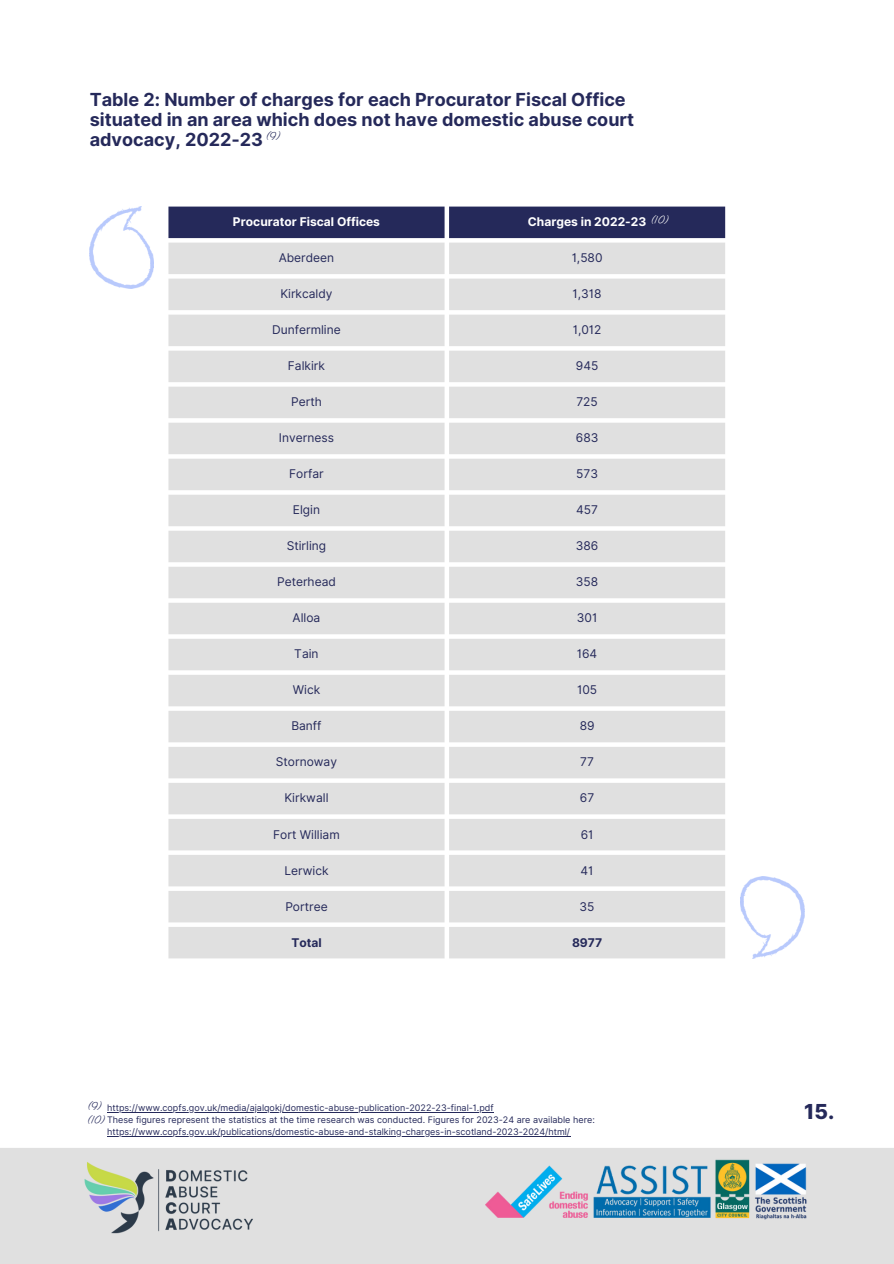
<style>
.page{position:relative;width:894px;height:1264px;background:#fff}
.page>*{position:absolute;margin:0;border:0;box-sizing:border-box;transform-origin:0 0}
.t1{font:800 20.7px "Inter";color:#25295a}
.t2{font:700 18px/20.2px "Inter";color:#25295a}
.t3{font:12px "Inter";color:#25295a}
.t4{font:700 12px "Inter";color:#fff}
.t5{font:12px "Grape Nuts";color:#25295a}
.t6{font:700 12px "Inter";color:#25295a}
.t7{font:12px "Grape Nuts";color:#fff}
.t8{font:9px "Inter";color:#25295a}
</style>
<div class="page">
<div style="left:0;top:1148px;width:893px;height:115px;background:#e0e0e0"></div>
<img style="left:79px;top:1152px;width:189px;height:90px">
<img style="left:474px;top:1148px;width:371px;height:91px">
<div style="left:168px;top:206px;width:557px;height:32px;background:#25295a"></div>
<svg style="left:168px;top:242px;width:557px;height:716px;background:#e3e3e3"></svg>
<img style="left:90px;top:206px;width:64px;height:83px">
<hr style="left:107px;top:1112px;width:386px;height:1px;background:#25295a">
<hr style="left:107px;top:1136px;width:463px;height:1px;background:#25295a">
<img style="left:740px;top:876px;width:64px;height:82px">
<p class="t2" style="left:90px;top:89px;width:546px">Table 2: Number of charges for each Procurator Fiscal Office situated in an area which does not have domestic abuse court advocacy, 2022-23</p>
<p class="t5" style="left:266px;top:128px;width:16px">(9)</p>
<p class="t7" style="left:650px;top:212px;width:20px">(10)</p>
<h2 class="t4" style="left:233px;top:215px;width:148px">Procurator Fiscal Offices</h2>
<h3 class="t4" style="left:527px;top:215px;width:120px">Charges in 2022-23</h3>
<p class="t3" style="left:278px;top:251px;width:57px">Aberdeen</p>
<p class="t3" style="left:571px;top:251px;width:32px">1,580</p>
<p class="t3" style="left:280px;top:287px;width:54px">Kirkcaldy</p>
<p class="t3" style="left:572px;top:287px;width:30px">1,318</p>
<p class="t3" style="left:272px;top:323px;width:70px">Dunfermline</p>
<p class="t3" style="left:572px;top:323px;width:30px">1,012</p>
<p class="t3" style="left:288px;top:359px;width:39px">Falkirk</p>
<p class="t3" style="left:575px;top:359px;width:24px">945</p>
<p class="t3" style="left:291px;top:395px;width:32px">Perth</p>
<p class="t3" style="left:576px;top:395px;width:23px">725</p>
<p class="t3" style="left:279px;top:431px;width:57px">Inverness</p>
<p class="t3" style="left:575px;top:431px;width:24px">683</p>
<p class="t3" style="left:289px;top:467px;width:36px">Forfar</p>
<p class="t3" style="left:576px;top:467px;width:23px">573</p>
<p class="t3" style="left:293px;top:503px;width:29px">Elgin</p>
<p class="t3" style="left:576px;top:503px;width:23px">457</p>
<p class="t3" style="left:287px;top:539px;width:41px">Stirling</p>
<p class="t3" style="left:575px;top:539px;width:24px">386</p>
<p class="t3" style="left:277px;top:575px;width:60px">Peterhead</p>
<p class="t3" style="left:575px;top:575px;width:24px">358</p>
<p class="t3" style="left:292px;top:611px;width:29px">Alloa</p>
<p class="t3" style="left:576px;top:611px;width:22px">301</p>
<p class="t3" style="left:294px;top:647px;width:26px">Tain</p>
<p class="t3" style="left:576px;top:647px;width:22px">164</p>
<p class="t3" style="left:293px;top:683px;width:29px">Wick</p>
<p class="t3" style="left:577px;top:683px;width:22px">105</p>
<p class="t3" style="left:291px;top:719px;width:32px">Banff</p>
<p class="t3" style="left:579px;top:719px;width:16px">89</p>
<p class="t3" style="left:276px;top:755px;width:63px">Stornoway</p>
<p class="t3" style="left:580px;top:755px;width:15px">77</p>
<p class="t3" style="left:284px;top:791px;width:46px">Kirkwall</p>
<p class="t3" style="left:579px;top:791px;width:16px">67</p>
<p class="t3" style="left:273px;top:827px;width:68px">Fort William</p>
<p class="t3" style="left:580px;top:827px;width:14px">61</p>
<p class="t3" style="left:284px;top:863px;width:46px">Lerwick</p>
<p class="t3" style="left:580px;top:863px;width:14px">41</p>
<p class="t3" style="left:285px;top:899px;width:44px">Portree</p>
<p class="t3" style="left:579px;top:899px;width:16px">35</p>
<p class="t6" style="left:291px;top:935px;width:32px">Total</p>
<p class="t6" style="left:572px;top:935px;width:32px">8977</p>
<h3 class="t5" style="left:87px;top:1098px;width:16px">(9)</h3>
<p class="t5" style="left:87px;top:1112px;width:20px">(10)</p>
<h3 class="t8" style="left:107px;top:1102px;width:388px">https://www.copfs.gov.uk/media/ajalqokj/domestic-abuse-publication-2022-23-final-1.pdf</h3>
<p class="t8" style="left:107px;top:1114px;width:489px">These figures represent the statistics at the time research was conducted. Figures for 2023-24 are available here:</p>
<h3 class="t8" style="left:107px;top:1126px;width:464px">https://www.copfs.gov.uk/publications/domestic-abuse-and-stalking-charges-in-scotland-2023-2024/html/</h3>
<p class="t1" style="left:804px;top:1099px;width:32px">15.</p>
</div>
